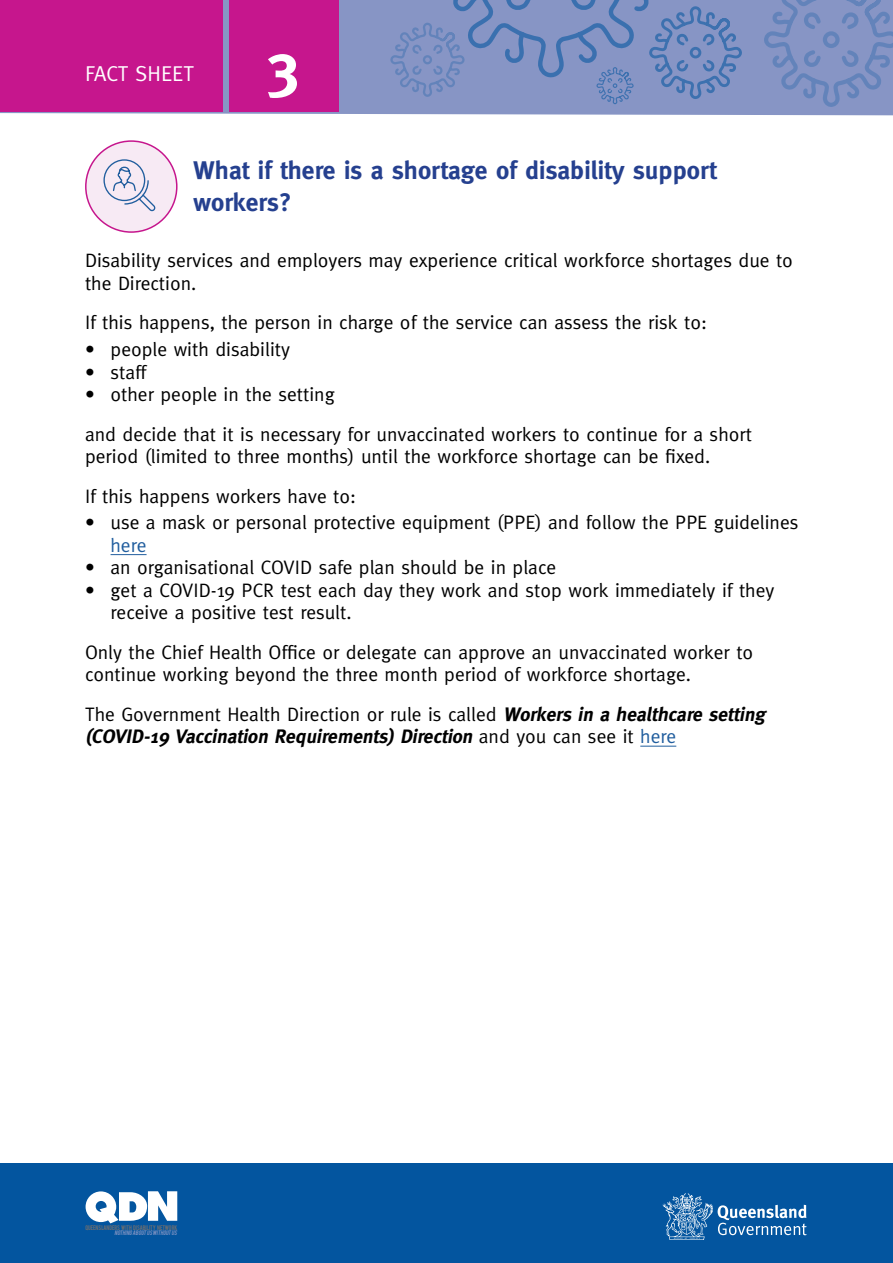
<style>
.page{position:relative;width:893px;height:1263px;background:#fff}
.page>*{position:absolute;margin:0;border:0;box-sizing:border-box;transform-origin:0 0}
.t1{font:700 62.1px "Meta";color:#fff}
.t2{font:700 25.5px/31.5px "Meta";color:#25408f}
.t3{font:21.6px "Meta";color:#fff}
.t4{font:19.5px/22.5px "Meta";color:#000}
.t5{font:italic 700 19.5px/22.5px "Meta";color:#000}
.t6{font:5.25px "Bebas";letter-spacing:-.005em;color:#6d6e70}
.t7{font:italic 5.25px "Bebas";color:#7c91c1}
.s1{color:#215e9e}
.s2{font-weight:400;font-style:normal}
.s3{font-weight:400;font-style:normal;color:#215e9e}
</style>
<div class="page">
<svg style="left:0;top:0;width:893px;height:115px;background:#8e97c6"></svg>
<svg style="left:763px;top:0;width:130px;height:108px;background:#7e90c2"></svg>
<svg style="left:390px;top:0;width:353px;height:105px;background:#7c8fc1"></svg>
<div style="left:0;top:0;width:223px;height:112px;background:#c6168d"></div>
<div style="left:230px;top:0;width:109px;height:112px;background:#c6168d"></div>
<div style="left:0;top:1164px;width:893px;height:99px;background:#03559f"></div>
<hr style="left:111px;top:554px;width:36px;height:1px;background:#215e9e">
<hr style="left:640px;top:746px;width:36px;height:1px;background:#215e9e">
<div style="left:86px;top:141px;width:91px;height:91px;background:#f7eaf4;border-radius:50%"></div>
<div style="left:85px;top:140px;width:93px;height:93px;border:2px solid #c6168d;border-radius:50%"></div>
<svg style="left:103px;top:159px;width:53px;height:53px"></svg>
<svg style="left:663px;top:1193px;width:143px;height:47px"></svg>
<svg style="left:86px;top:1191px;width:91px;height:32px"></svg>
<p class="t3" style="left:85px;top:61px;width:111px">FACT SHEET</p>
<p class="t1" style="left:266px;top:29px;width:35px">3</p>
<h2 class="t2" style="left:193px;top:155px;width:525px">What if there is a shortage of disability support workers?</h2>
<p class="t4" style="left:85px;top:249px;width:709px">Disability services and employers may experience critical workforce shortages due to the Direction.</p>
<p class="t4" style="left:85px;top:311px;width:623px">If this happens, the person in charge of the service can assess the risk to:</p>
<p class="t4" style="left:85px;top:338px;width:207px">• people with disability</p>
<p class="t4" style="left:85px;top:360px;width:63px">• staff</p>
<p class="t4" style="left:85px;top:374px;width:668px;line-height:39.5px">• other people in the setting<br>and decide that it is necessary for unvaccinated workers to continue for a short</p>
<p class="t4" style="left:85px;top:436px;width:627px;line-height:39.5px">period (limited to three months) until the workforce shortage can be fixed.<br>If this happens workers have to:</p>
<p class="t4" style="left:111px;top:511px;width:689px;text-indent:-26px">• use a mask or personal protective equipment (PPE) and follow the PPE guidelines <span class="s1">here</span></p>
<p class="t4" style="left:85px;top:556px;width:473px">• an organisational COVID safe plan should be in place</p>
<p class="t4" style="left:111px;top:579px;width:665px;text-indent:-26px">• get a COVID-19 PCR test each day they work and stop work immediately if they receive a positive test result.</p>
<p class="t4" style="left:85px;top:641px;width:670px">Only the Chief Health Office or delegate can approve an unvaccinated worker to continue working beyond the three month period of workforce shortage.</p>
<p class="t5" style="left:85px;top:703px;width:685px"><span class="s2">The Government Health Direction or rule is called</span> Workers in a healthcare setting (COVID-19 Vaccination Requirements) Direction <span class="s2">a n d y o u c a n s e e i t</span> <span class="s3">h e r e</span></p>
<p class="t6" style="left:85px;top:1223px;width:93px">QUEENSLANDERS WITH DISABILITY NETWORK</p>
<p class="t7" style="left:114px;top:1229px;width:65px">NOTHINGABOUTUSWITHOUTUS</p>
</div>
